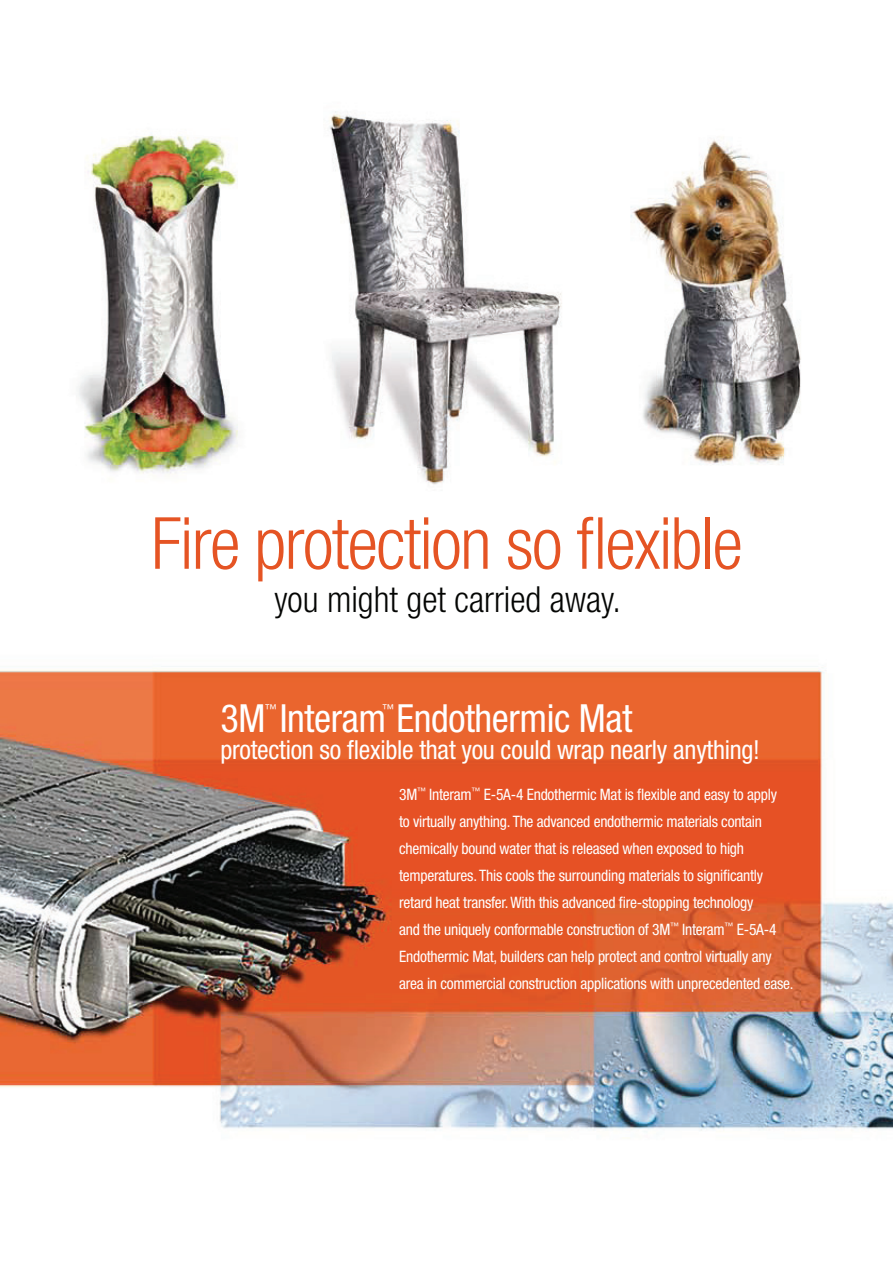
<style>
.page{position:relative;width:893px;height:1263px;background:#fff}
.page>*{position:absolute;margin:0;border:0;box-sizing:border-box;transform-origin:0 0}
.t1{font:300 condensed 72px "Helvetica Neue LT Std";letter-spacing:-.02em;color:#e55424}
.t2{font:condensed 38.85px "Helvetica Neue LT Std";letter-spacing:-.01em;color:#fff}
.t3{font:300 condensed 36px "Helvetica Neue LT Std";color:#040503}
.t4{font:condensed 26.25px "Helvetica Neue LT Std";letter-spacing:-.01em;color:#fff}
.t5{font:condensed 15.75px/27px "Helvetica Neue LT Std";letter-spacing:-.015em;color:#fff}
.t6{font:condensed 12.3px "Helvetica Neue LT Std";color:#fff}
</style>
<div class="page">
<img style="left:1px;top:111px;width:891px;height:1020px">
<p class="t1" style="left:151px;top:502px;width:593px">Fire protection so flexible</p>
<p class="t3" style="left:274px;top:579px;width:348px">you might get carried away.</p>
<p class="t6" style="left:265px;top:702px;width:13px">™</p>
<p class="t6" style="left:382px;top:702px;width:13px">™</p>
<p class="t4" style="left:220px;top:735px;width:541px">protection so flexible that you could wrap nearly anything!</p>
<p class="t2" style="left:220px;top:696px;width:414px">3M Interam Endothermic Mat</p>
<p class="t5" style="left:399px;top:780px;width:396px">3M<sup>™</sup> Interam<sup>™</sup> E-5A-4 Endothermic Mat is flexible and easy to apply<br>to virtually anything. The advanced endothermic materials contain chemically bound water that is released when exposed to high temperatures. This cools the surrounding materials to significantly retard heat transfer. With this advanced fire-stopping technology<br>and the uniquely conformable construction of 3M<sup>™</sup> Interam<sup>™</sup> E-5A-4<br>Endothermic Mat, builders can help protect and control virtually any area in commercial construction applications with unprecedented ease.</p>
</div>
